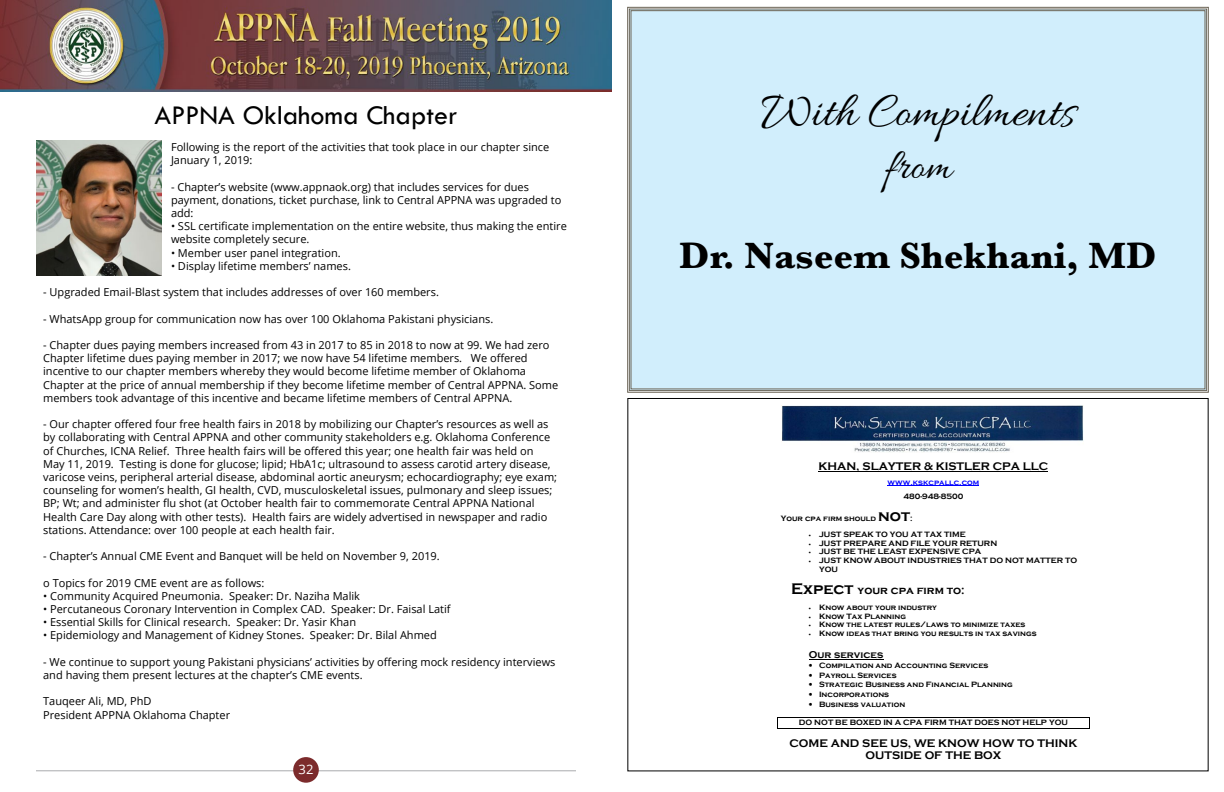
<style>
.page{position:relative;width:1224px;height:792px;background:#fff}
.page>*{position:absolute;margin:0;border:0;box-sizing:border-box;transform-origin:0 0}
.t1{font:50px "Allura";color:#000}
.t2{font:44px "Allura";color:#000}
.t3{font:700 38px "Baskerville";color:#000}
.t4{font:28px "Tw Cen";color:#000}
.t5{font:13px "Open Sans";color:#fff}
.t6{font:700 11.3px/12.5px "Copperplate Gothic";color:#000;text-align:center}
.t7{font:11px/13.2px "Open Sans";color:#000}
.t8{font:700 10.2px "Copperplate Gothic";color:#000}
.t9{font:700 7.9px/8.9px "Copperplate Gothic";color:#000}
.t10{font:700 7.9px "Copperplate Gothic";color:#00f}
.s1{font-size:15.8px}
</style>
<div class="page">
<hr style="left:36px;top:771px;width:540px;height:1px;background:#a9abae">
<img style="left:0;top:0;width:612px;height:91px">
<div style="left:293px;top:757px;width:26px;height:26px;background:#7c2b2c;border-radius:50%"></div>
<img style="left:36px;top:141px;width:126px;height:134px">
<div style="left:627px;top:7px;width:582px;height:386px;background:#d1eefc"></div>
<hr style="left:818px;top:471px;width:230px;height:1px;background:#000">
<hr style="left:888px;top:486px;width:91px;height:1px;background:#00f">
<hr style="left:809px;top:659px;width:74px;height:1px;background:#000">
<hr style="left:778px;top:718px;width:311px;height:1px;background:#000">
<hr style="left:778px;top:728px;width:311px;height:1px;background:#000">
<img style="left:782px;top:406px;width:302px;height:46px">
<h3 class="t4" style="left:155px;top:99px;width:304px">APPNA Oklahoma Chapter</h3>
<p class="t7" style="left:171px;top:140px;width:380px">Following is the report of the activities that took place in our chapter since<br>January 1, 2019:</p>
<p class="t7" style="left:171px;top:180px;width:392px">- Chapter’s website (www.appnaok.org) that includes services for dues payment, donations, ticket purchase, link to Central APPNA was upgraded to add:</p>
<p class="t7" style="left:171px;top:219px;width:397px">• SSL certificate implementation on the entire website, thus making the entire website completely secure.</p>
<p class="t7" style="left:171px;top:246px;width:171px">• Member user panel integration.</p>
<p class="t7" style="left:171px;top:259px;width:181px">• Display lifetime members’ names.</p>
<p class="t7" style="left:43px;top:285px;width:397px">- Upgraded Email-Blast system that includes addresses of over 160 members.</p>
<p class="t7" style="left:43px;top:312px;width:452px">- WhatsApp group for communication now has over 100 Oklahoma Pakistani physicians.</p>
<p class="t7" style="left:43px;top:338px;width:517px">- Chapter dues paying members increased from 43 in 2017 to 85 in 2018 to now at 99. We had zero Chapter lifetime dues paying member in 2017; we now have 54 lifetime members. We offered incentive to our chapter members whereby they would become lifetime member of Oklahoma Chapter at the price of annual membership if they become lifetime member of Central APPNA. Some members took advantage of this incentive and became lifetime members of Central APPNA.</p>
<p class="t7" style="left:43px;top:417px;width:515px">- Our chapter offered four free health fairs in 2018 by mobilizing our Chapter’s resources as well as by collaborating with Central APPNA and other community stakeholders e.g. Oklahoma Conference of Churches, ICNA Relief. Three health fairs will be offered this year; one health fair was held on May 11, 2019. Testing is done for glucose; lipid; HbA1c; ultrasound to assess carotid artery disease, varicose veins, peripheral arterial disease, abdominal aortic aneurysm; echocardiography; eye exam; counseling for women’s health, GI health, CVD, musculoskeletal issues, pulmonary and sleep issues; BP; Wt; and administer flu shot (at October health fair to commemorate Central APPNA National Health Care Day along with other tests). Health fairs are widely advertised in newspaper and radio stations. Attendance: over 100 people at each health fair.</p>
<p class="t7" style="left:43px;top:549px;width:398px">- Chapter’s Annual CME Event and Banquet will be held on November 9, 2019.</p>
<p class="t7" style="left:43px;top:576px;width:223px">o Topics for 2019 CME event are as follows:</p>
<p class="t7" style="left:43px;top:589px;width:318px">• Community Acquired Pneumonia. Speaker: Dr. Naziha Malik</p>
<p class="t7" style="left:43px;top:602px;width:409px">• Percutaneous Coronary Intervention in Complex CAD. Speaker: Dr. Faisal Latif</p>
<p class="t7" style="left:43px;top:615px;width:314px">• Essential Skills for Clinical research. Speaker: Dr. Yasir Khan</p>
<p class="t7" style="left:43px;top:629px;width:395px">• Epidemiology and Management of Kidney Stones. Speaker: Dr. Bilal Ahmed</p>
<p class="t7" style="left:43px;top:655px;width:514px">- We continue to support young Pakistani physicians’ activities by offering mock residency interviews and having them present lectures at the chapter’s CME events.</p>
<p class="t7" style="left:43px;top:695px;width:188px">Tauqeer Ali, MD, PhD<br>President APPNA Oklahoma Chapter</p>
<p class="t5" style="left:299px;top:761px;width:16px">32</p>
<h1 class="t1" style="left:761px;top:84px;width:315px">With Compilments</h1>
<h2 class="t2" style="left:884px;top:142px;width:69px">from</h2>
<h3 class="t3" style="left:679px;top:229px;width:479px">Dr. Naseem Shekhani, MD</h3>
<p class="t6" style="left:818px;top:460px;width:231px">KHAN, SLAYTER &amp; KISTLER CPA LLC</p>
<p class="t10" style="left:888px;top:478px;width:93px">www.kskcpallc.com</p>
<p class="t9" style="left:904px;top:492px;width:61px">480-948-8500</p>
<p class="t9" style="left:781px;top:514px;width:133px">Your cpa firm should <span class="s1">not</span>:</p>
<p class="t9" style="left:809px;top:530px;width:158px">• JUST SPEAK TO YOU AT TAX TIME</p>
<p class="t9" style="left:809px;top:539px;width:190px">• JUST PREPARE AND FILE YOUR RETURN</p>
<p class="t9" style="left:809px;top:547px;width:174px">• JUST BE THE LEAST EXPENSIVE CPA</p>
<p class="t9" style="left:819px;top:556px;width:260px;text-indent:-10px">• JUST KNOW ABOUT INDUSTRIES THAT DO NOT MATTER TO<br>YOU</p>
<p class="t6" style="left:791px;top:584px;width:175px"><span class="s1">Expect</span> your cpa firm to:</p>
<p class="t9" style="left:809px;top:603px;width:130px">• Know about your industry</p>
<p class="t9" style="left:809px;top:612px;width:99px">• Know Tax Planning</p>
<p class="t9" style="left:809px;top:620px;width:218px">• Know the latest rules/laws to minimize taxes</p>
<p class="t9" style="left:809px;top:629px;width:229px">• Know ideas that bring you results in tax savings</p>
<p class="t8" style="left:809px;top:649px;width:76px">Our services</p>
<p class="t9" style="left:809px;top:661px;width:181px">• Compilation and Accounting Services</p>
<p class="t9" style="left:809px;top:671px;width:89px">• Payroll Services</p>
<p class="t9" style="left:809px;top:681px;width:205px">• Strategic Business and Financial Planning</p>
<p class="t9" style="left:809px;top:690px;width:82px">• Incorporations</p>
<p class="t9" style="left:809px;top:700px;width:98px">• Business valuation</p>
<p class="t9" style="left:799px;top:718px;width:270px">DO NOT BE BOXED IN A CPA FIRM THAT DOES NOT HELP YOU</p>
<p class="t6" style="left:789px;top:737px;width:289px">COME AND SEE US, WE KNOW HOW TO THINK<br>OUTSIDE OF THE BOX</p>
</div>
